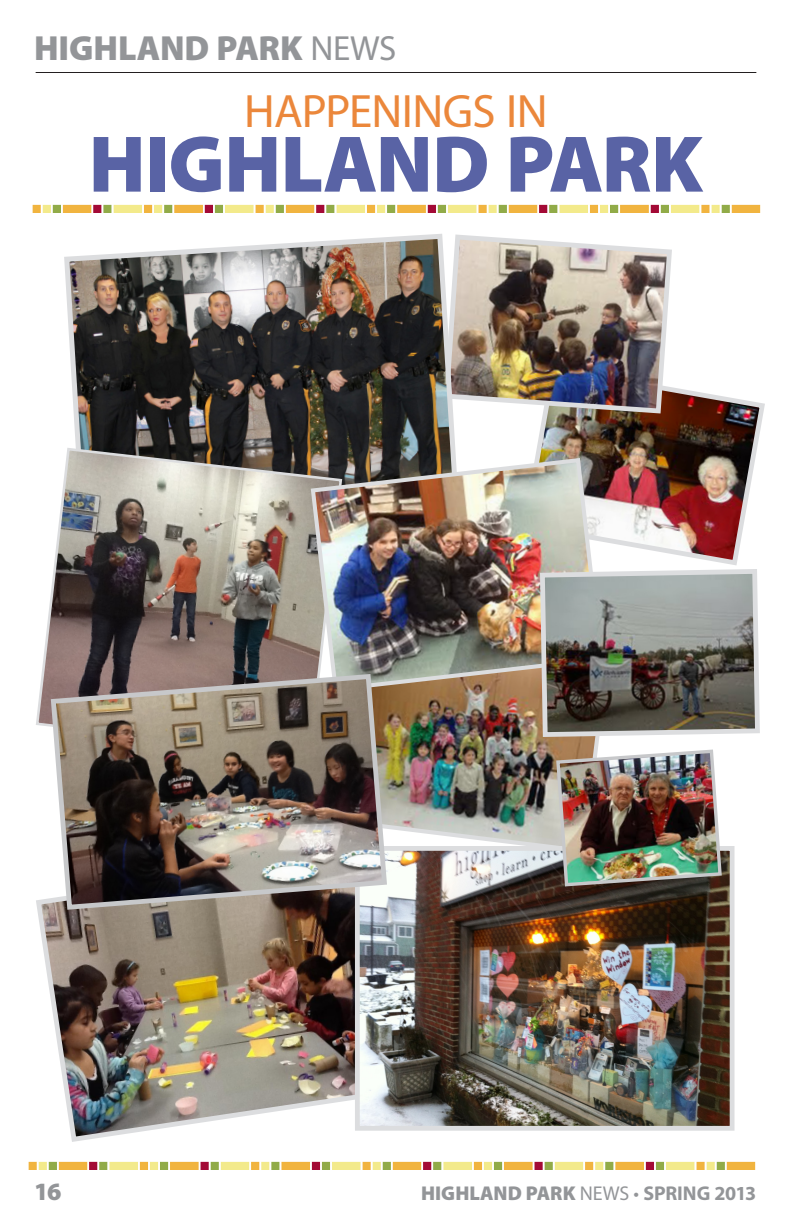
<style>
.page{position:relative;width:792px;height:1224px;background:#fff}
.page>*{position:absolute;margin:0;border:0;box-sizing:border-box;transform-origin:0 0}
.t1{font:900 81px "Myriad Pro";letter-spacing:-.01em;color:#5963a5}
.t2{font:47px "Myriad Pro";letter-spacing:-.02em;color:#eb873b}
.t3{font:900 35px "Myriad Pro";color:#939598}
.t4{font:900 25px "Myriad Pro";color:#939598}
.t5{font:900 20px "Myriad Pro";letter-spacing:.005em;color:#939598}
.s1{font-weight:400}
.s2{font-weight:700}
</style>
<div class="page">
<img style="left:32px;top:204px;width:728px;height:8px">
<img style="left:28px;top:1161px;width:728px;height:9px">
<img style="left:535px;top:388px;width:230px;height:177px">
<img style="left:461px;top:235px;width:214px;height:181px">
<img style="left:64px;top:234px;width:397px;height:222px">
<img style="left:36px;top:446px;width:308px;height:281px">
<img style="left:390px;top:694px;width:209px;height:152px">
<img style="left:309px;top:456px;width:296px;height:238px">
<img style="left:538px;top:567px;width:222px;height:172px">
<img style="left:36px;top:898px;width:319px;height:244px">
<img style="left:361px;top:852px;width:368px;height:273px">
<div style="left:355px;top:846px;width:380px;height:285px;border:5px solid #dcdddf"></div>
<img style="left:48px;top:671px;width:342px;height:241px">
<img style="left:554px;top:748px;width:170px;height:140px">
<hr style="left:36px;top:72px;width:720px;height:1px;background:#231f20">
<p class="t3" style="left:34px;top:25px;width:364px">HIGHLAND PARK <span class="s1">NEWS</span></p>
<p class="t2" style="left:244px;top:83px;width:305px">HAPPENINGS IN</p>
<p class="t1" style="left:89px;top:110px;width:616px">HIGHLAND PARK</p>
<p class="t4" style="left:34px;top:1175px;width:29px">16</p>
<p class="t5" style="left:421px;top:1180px;width:337px">HIGHLAND PARK <span class="s1">NEWS •</span> <span class="s2">SPRING 2013</span></p>
</div>
